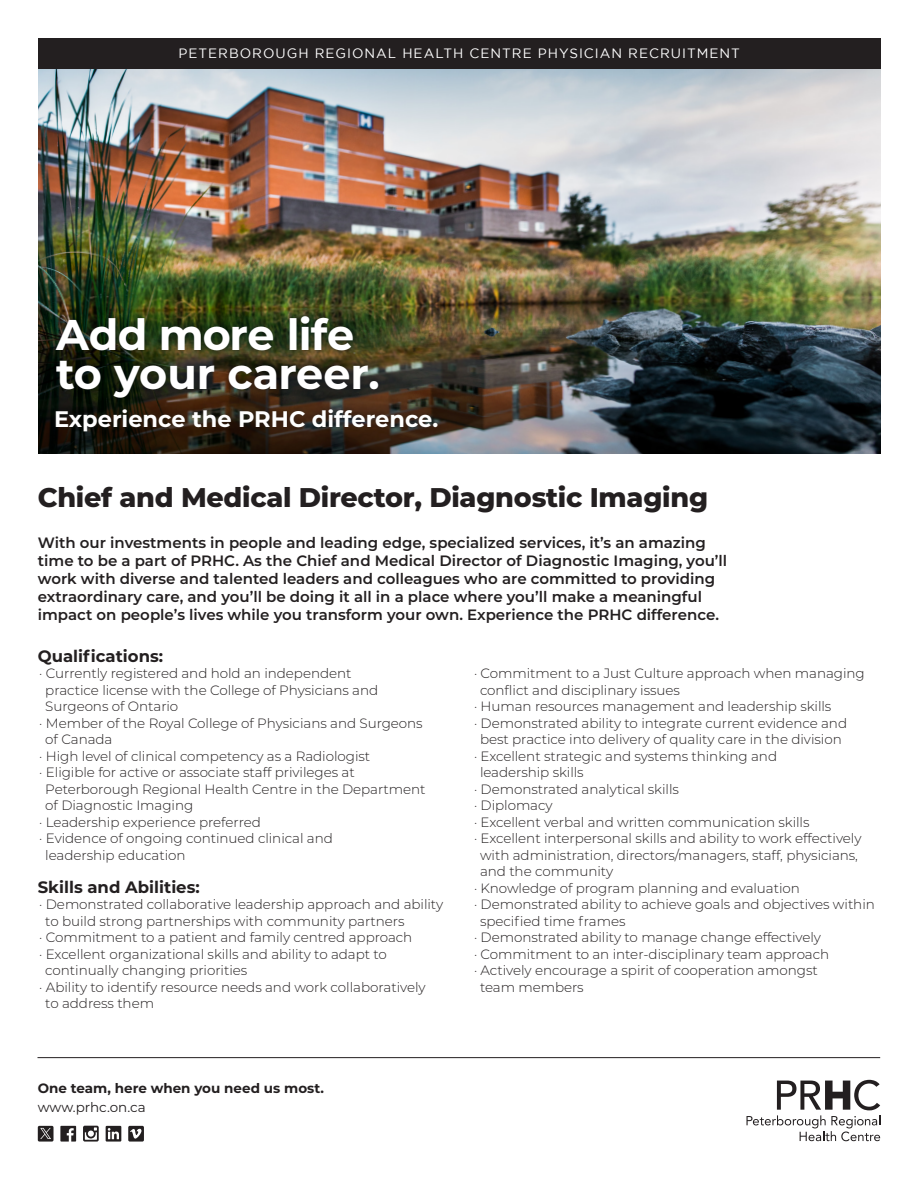
<style>
.page{position:relative;width:918px;height:1188px;background:#fff}
.page>*{position:absolute;margin:0;border:0;box-sizing:border-box;transform-origin:0 0}
.t1{font:700 42.9px "Montserrat";letter-spacing:-.015em;color:#fff}
.t2{font:800 27px "Montserrat";letter-spacing:-.01em;color:#231f20}
.t3{font:700 22.5px "Montserrat";color:#fff}
.t4{font:700 16.5px "Montserrat";color:#231f20}
.t5{font:600 15px/18px "Montserrat";color:#231f20}
.t6{font:300 13.5px/16.5px "Montserrat";letter-spacing:-.005em;color:#231f20}
.t7{font:13.5px "Gotham";letter-spacing:.075em;color:#fff}
.t8{font:700 13.5px "Montserrat";color:#231f20}
.t9{font:13.5px "Montserrat";color:#231f20}
</style>
<div class="page">
<img style="left:39px;top:68px;width:841px;height:386px">
<div style="left:50px;top:311px;width:334px;height:92px;background:#000412;opacity:.5"></div>
<div style="left:51px;top:405px;width:390px;height:31px;background:#231f20;opacity:.5"></div>
<div style="left:38px;top:38px;width:842px;height:30px;background:#231f20"></div>
<hr style="left:38px;top:1057px;width:842px;height:1px;background:#231f20">
<svg style="left:747px;top:1080px;width:133px;height:61px"></svg>
<svg style="left:38px;top:1126px;width:16px;height:16px"></svg>
<svg style="left:60px;top:1126px;width:16px;height:16px"></svg>
<svg style="left:83px;top:1126px;width:16px;height:16px"></svg>
<svg style="left:106px;top:1126px;width:15px;height:16px"></svg>
<svg style="left:128px;top:1126px;width:16px;height:16px"></svg>
<p class="t7" style="left:178px;top:46px;width:563px">PETERBOROUGH REGIONAL HEALTH CENTRE PHYSICIAN RECRUITMENT</p>
<p class="t1" style="left:56px;top:304px;width:300px">Add more life</p>
<p class="t1" style="left:56px;top:342px;width:325px">to your career.</p>
<p class="t3" style="left:54px;top:403px;width:386px">Experience the PRHC difference.</p>
<p class="t2" style="left:38px;top:478px;width:672px">Chief and Medical Director, Diagnostic Imaging</p>
<p class="t5" style="left:38px;top:533px;width:691px">With our investments in people and leading edge, specialized services, it’s an amazing time to be a part of PRHC. As the Chief and Medical Director of Diagnostic Imaging, you’ll work with diverse and talented leaders and colleagues who are committed to providing extraordinary care, and you’ll be doing it all in a place where you’ll make a meaningful impact on people’s lives while you transform your own. Experience the PRHC difference.</p>
<p class="t4" style="left:38px;top:644px;width:127px">Qualifications:</p>
<p class="t6" style="left:45px;top:665px;width:334px;text-indent:-6px">· Currently registered and hold an independent practice license with the College of Physicians and<br>Surgeons of Ontario</p>
<p class="t6" style="left:45px;top:714px;width:379px;text-indent:-6px">· Member of the Royal College of Physicians and Surgeons of Canada</p>
<p class="t6" style="left:39px;top:747px;width:332px">· High level of clinical competency as a Radiologist</p>
<p class="t6" style="left:45px;top:764px;width:382px;text-indent:-6px">· Eligible for active or associate staff privileges at<br>Peterborough Regional Health Centre in the Department of Diagnostic Imaging</p>
<p class="t6" style="left:39px;top:813px;width:223px">· Leadership experience preferred</p>
<p class="t6" style="left:45px;top:830px;width:289px;text-indent:-6px">· Evidence of ongoing continued clinical and leadership education</p>
<p class="t4" style="left:38px;top:875px;width:164px">Skills and Abilities:</p>
<p class="t6" style="left:45px;top:896px;width:399px;text-indent:-6px">· Demonstrated collaborative leadership approach and ability to build strong partnerships with community partners</p>
<p class="t6" style="left:39px;top:929px;width:375px">· Commitment to a patient and family centred approach</p>
<p class="t6" style="left:45px;top:945px;width:343px;text-indent:-6px">· Excellent organizational skills and ability to adapt to continually changing priorities</p>
<p class="t6" style="left:45px;top:978px;width:382px;text-indent:-6px">· Ability to identify resource needs and work collaboratively to address them</p>
<p class="t8" style="left:38px;top:1078px;width:288px">One team, here when you need us most.</p>
<p class="t9" style="left:38px;top:1098px;width:109px">www.prhc.on.ca</p>
<p class="t6" style="left:480px;top:665px;width:386px;text-indent:-6px">· Commitment to a Just Culture approach when managing conflict and disciplinary issues</p>
<p class="t6" style="left:474px;top:698px;width:359px">· Human resources management and leadership skills</p>
<p class="t6" style="left:474px;top:714px;width:375px;text-align:center">· Demonstrated ability to integrate current evidence and best practice into delivery of quality care in the division</p>
<p class="t6" style="left:480px;top:747px;width:299px;text-indent:-6px">· Excellent strategic and systems thinking and leadership skills</p>
<p class="t6" style="left:474px;top:780px;width:206px">· Demonstrated analytical skills</p>
<p class="t6" style="left:474px;top:797px;width:80px">· Diplomacy</p>
<p class="t6" style="left:474px;top:813px;width:337px">· Excellent verbal and written communication skills</p>
<p class="t6" style="left:480px;top:830px;width:383px;text-indent:-6px">· Excellent interpersonal skills and ability to work effectively with administration, directors/managers, staff, physicians, and the community</p>
<p class="t6" style="left:474px;top:879px;width:327px">· Knowledge of program planning and evaluation</p>
<p class="t6" style="left:480px;top:896px;width:396px;text-indent:-6px">· Demonstrated ability to achieve goals and objectives within specified time frames</p>
<p class="t6" style="left:474px;top:929px;width:349px">· Demonstrated ability to manage change effectively</p>
<p class="t6" style="left:474px;top:945px;width:357px">· Commitment to an inter-disciplinary team approach</p>
<p class="t6" style="left:480px;top:962px;width:339px;text-indent:-6px">· Actively encourage a spirit of cooperation amongst team members</p>
</div>
